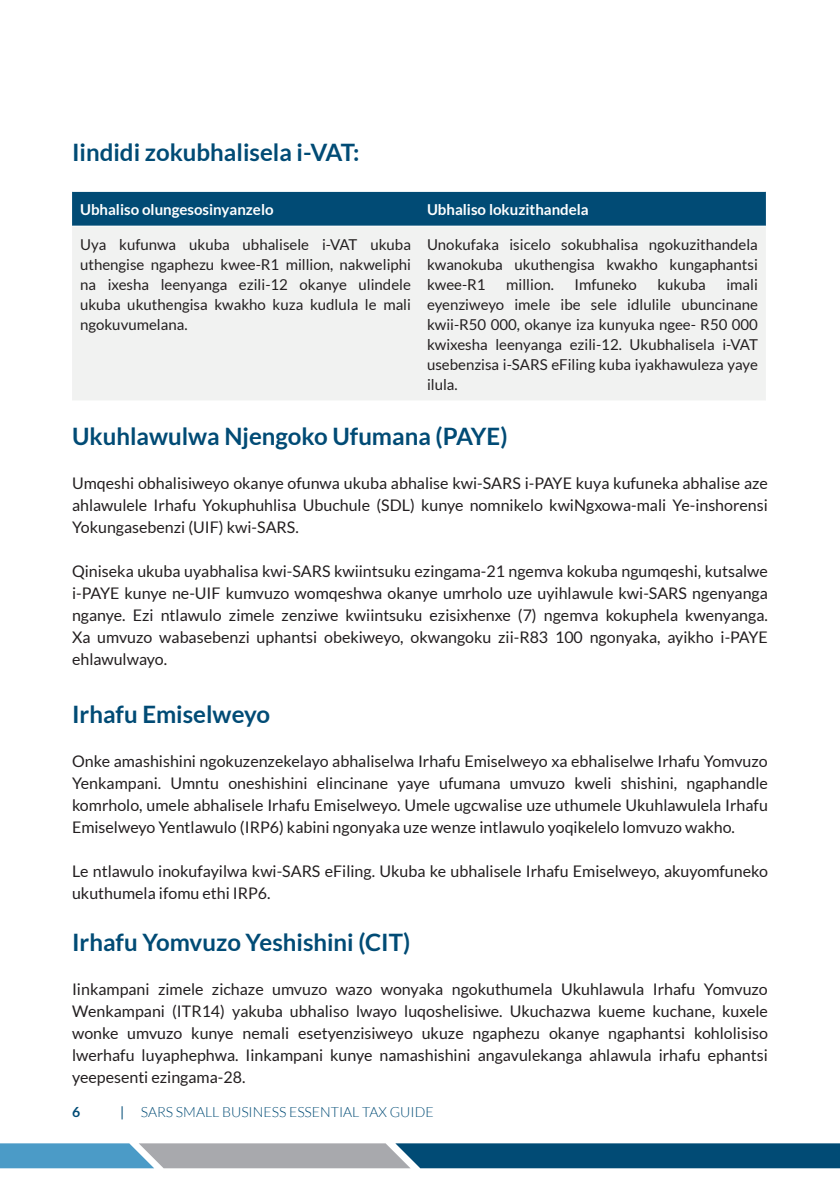
<style>
.page{position:relative;width:840px;height:1191px;background:#fff}
.page>*{position:absolute;margin:0;border:0;box-sizing:border-box;transform-origin:0 0}
.t1{font:700 24px "Lato";color:#014b75}
.t2{font:16px/22px "Lato";color:#231f20;text-align:justify}
.t3{font:15px/20px "Lato";color:#231f20;text-align:justify}
.t4{font:700 15px "Lato";color:#fff}
.t5{font:300 14px "Lato";color:#014b75}
.t6{font:700 14px "Lato";color:#014b75}
.s1{font-weight:400}
</style>
<div class="page">
<svg style="left:0;top:1143px;width:839px;height:25px;background:#477a97"></svg>
<div style="left:72px;top:192px;width:693px;height:34px;background:#014b75"></div>
<div style="left:72px;top:227px;width:693px;height:173px;background:#f1f2f1"></div>
<p class="t1" style="left:72px;top:139px;width:289px">Iindidi zokubhalisela i-VAT:</p>
<p class="t4" style="left:80px;top:201px;width:195px">Ubhaliso olungesosinyanzelo</p>
<p class="t4" style="left:427px;top:201px;width:163px">Ubhaliso lokuzithandela</p>
<p class="t3" style="left:80px;top:234px;width:332px">Uya kufunwa ukuba ubhalisele i-VAT ukuba uthengise ngaphezu kwee-R1 million, nakweliphi na ixesha leenyanga ezili-12 okanye ulindele ukuba ukuthengisa kwakho kuza kudlula le mali ngokuvumelana.</p>
<p class="t3" style="left:427px;top:234px;width:332px">Unokufaka isicelo sokubhalisa ngokuzithandela kwanokuba ukuthengisa kwakho kungaphantsi kwee-R1</p>
<p class="t3" style="left:427px;top:274px;width:332px;text-indent:299px">imali eyenziweyo imele ibe sele idlulile ubuncinane kwii-R50 000, okanye iza kunyuka ngee- R50 000 kwixesha leenyanga ezili-12. Ukubhalisela i-VAT usebenzisa i-SARS eFiling kuba iyakhawuleza yaye ilula.</p>
<p class="t1" style="left:72px;top:423px;width:437px">Ukuhlawulwa Njengoko Ufumana (PAYE)</p>
<p class="t2" style="left:72px;top:472px;width:697px">Umqeshi obhalisiweyo okanye ofunwa ukuba abhalise kwi-SARS i-PAYE kuya kufuneka abhalise aze ahlawulele Irhafu Yokuphuhlisa Ubuchule (SDL) kunye nomnikelo kwiNgxowa-mali Ye-inshorensi Yokungasebenzi (UIF) kwi-SARS.</p>
<p class="t2" style="left:72px;top:560px;width:697px">Qiniseka ukuba uyabhalisa kwi-SARS kwiintsuku ezingama-21 ngemva kokuba ngumqeshi, kutsalwe i-PAYE kunye ne-UIF kumvuzo womqeshwa okanye umrholo uze uyihlawule kwi-SARS ngenyanga nganye. Ezi ntlawulo zimele zenziwe kwiintsuku ezisixhenxe (7) ngemva kokuphela kwenyanga.<br>Xa umvuzo wabasebenzi uphantsi obekiweyo, okwangoku zii-R83 100 ngonyaka, ayikho i-PAYE ehlawulwayo.</p>
<p class="t1" style="left:72px;top:701px;width:199px">Irhafu Emiselweyo</p>
<p class="t2" style="left:72px;top:750px;width:697px">Onke amashishini ngokuzenzekelayo abhaliselwa Irhafu Emiselweyo xa ebhaliselwe Irhafu Yomvuzo Yenkampani. Umntu oneshishini elincinane yaye ufumana umvuzo kweli shishini, ngaphandle komrholo, umele abhalisele Irhafu Emiselweyo. Umele ugcwalise uze uthumele Ukuhlawulela Irhafu Emiselweyo Yentlawulo (IRP6) kabini ngonyaka uze wenze intlawulo yoqikelelo lomvuzo wakho.</p>
<p class="t2" style="left:72px;top:860px;width:697px">Le ntlawulo inokufayilwa kwi-SARS eFiling. Ukuba ke ubhalisele Irhafu Emiselweyo, akuyomfuneko ukuthumela ifomu ethi IRP6.</p>
<p class="t1" style="left:72px;top:929px;width:339px">Irhafu Yomvuzo Yeshishini (CIT)</p>
<p class="t2" style="left:72px;top:978px;width:697px">Iinkampani zimele zichaze umvuzo wazo wonyaka ngokuthumela Ukuhlawula Irhafu Yomvuzo Wenkampani (ITR14) yakuba ubhaliso lwayo luqoshelisiwe. Ukuchazwa kueme kuchane, kuxele wonke umvuzo kunye nemali esetyenzisiweyo ukuze ngaphezu okanye ngaphantsi kohlolisiso lwerhafu luyaphephwa. Iinkampani kunye namashishini angavulekanga ahlawula irhafu ephantsi yeepesenti ezingama-28.</p>
<p class="t3" style="left:506px;top:274px;width:49px">million.</p>
<p class="t3" style="left:574px;top:274px;width:64px">Imfuneko</p>
<p class="t3" style="left:657px;top:274px;width:50px">kukuba</p>
<p class="t6" style="left:72px;top:1104px;width:10px">6</p>
<p class="t5" style="left:120px;top:1104px;width:314px"><span class="s1">|</span> SARS SMALL BUSINESS ESSENTIAL TAX GUIDE</p>
</div>
